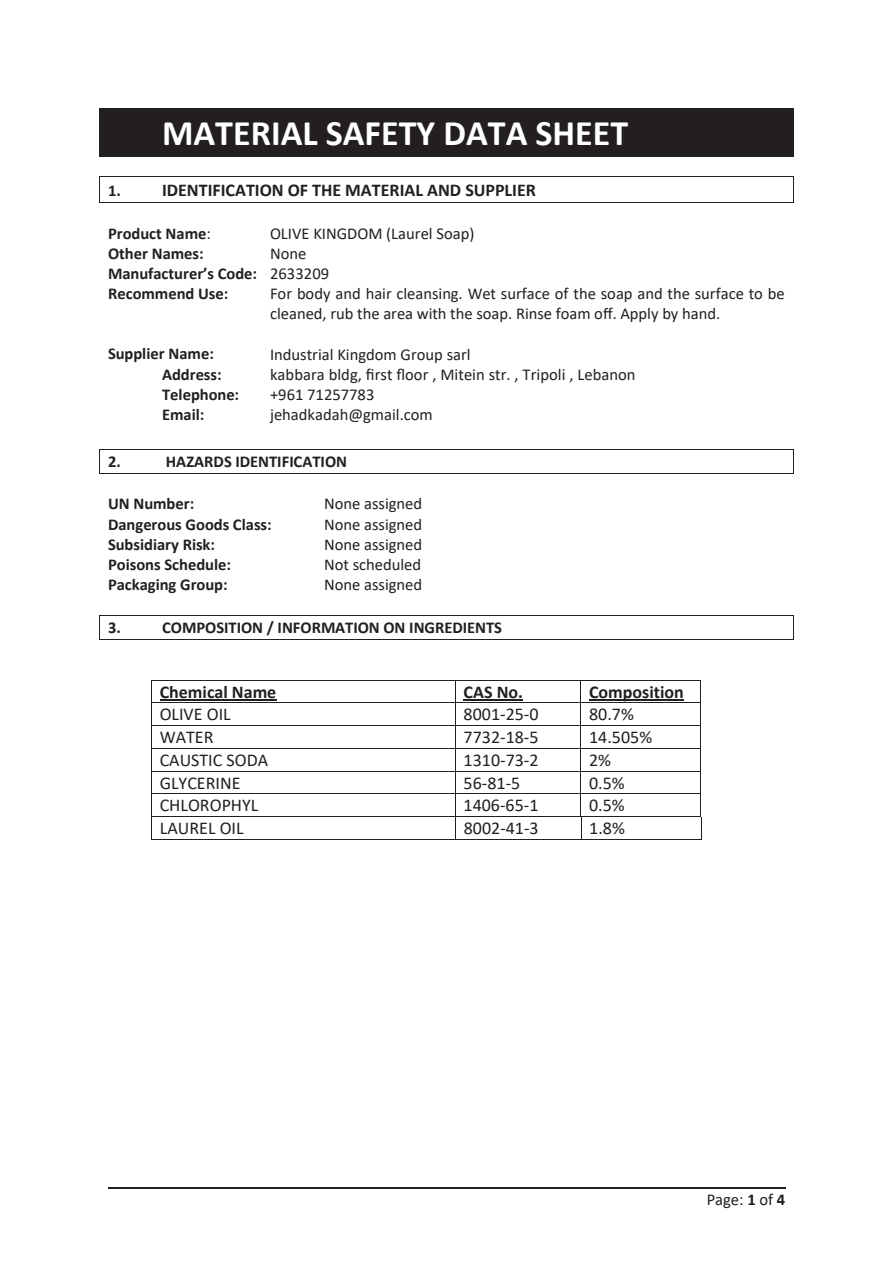
<style>
.page{position:relative;width:893px;height:1263px;background:#fff}
.page>*{position:absolute;margin:0;border:0;box-sizing:border-box;transform-origin:0 0}
.t1{font:700 36px "Calibri";color:#fff}
.t2{font:18px "Calibri";color:#231f20}
.t3{font:700 18px "Calibri";color:#231f20}
.t4{font:16.5px/20.1px "Calibri";color:#231f20}
.t5{font:700 16.5px/20.1px "Calibri";color:#231f20}
.s1{font-size:16.5px}
.s2{font-weight:400}
.s3{font-weight:700}
</style>
<div class="page">
<hr style="left:108px;top:1187px;width:677px;height:1px;background:#231f20">
<div style="left:100px;top:109px;width:693px;height:47px;background:#231f20"></div>
<hr style="left:100px;top:108px;width:693px;height:1px;background:#231f20">
<hr style="left:100px;top:156px;width:693px;height:1px;background:#231f20">
<hr style="left:99px;top:109px;width:1px;height:47px;background:#231f20">
<hr style="left:793px;top:109px;width:1px;height:47px;background:#231f20">
<hr style="left:100px;top:177px;width:693px;height:1px;background:#231f20">
<hr style="left:100px;top:202px;width:693px;height:1px;background:#231f20">
<svg style="left:99px;top:177px;width:1px;height:26px"></svg>
<svg style="left:793px;top:177px;width:1px;height:26px"></svg>
<hr style="left:100px;top:449px;width:693px;height:1px;background:#231f20">
<hr style="left:100px;top:473px;width:693px;height:1px;background:#231f20">
<svg style="left:99px;top:449px;width:1px;height:25px"></svg>
<svg style="left:793px;top:449px;width:1px;height:25px"></svg>
<hr style="left:100px;top:615px;width:693px;height:1px;background:#231f20">
<hr style="left:100px;top:639px;width:693px;height:1px;background:#231f20">
<svg style="left:99px;top:615px;width:1px;height:25px"></svg>
<svg style="left:793px;top:615px;width:1px;height:25px"></svg>
<hr style="left:160px;top:700px;width:116px;height:1px;background:#231f20">
<hr style="left:464px;top:700px;width:59px;height:1px;background:#231f20">
<hr style="left:589px;top:700px;width:95px;height:1px;background:#231f20">
<hr style="left:152px;top:680px;width:303px;height:1px;background:#231f20">
<hr style="left:456px;top:680px;width:125px;height:1px;background:#231f20">
<hr style="left:581px;top:680px;width:120px;height:1px;background:#231f20">
<hr style="left:152px;top:702px;width:303px;height:1px;background:#231f20">
<hr style="left:456px;top:702px;width:125px;height:1px;background:#231f20">
<hr style="left:581px;top:702px;width:120px;height:1px;background:#231f20">
<hr style="left:152px;top:725px;width:303px;height:1px;background:#231f20">
<hr style="left:456px;top:725px;width:125px;height:1px;background:#231f20">
<hr style="left:581px;top:725px;width:120px;height:1px;background:#231f20">
<hr style="left:152px;top:748px;width:303px;height:1px;background:#231f20">
<hr style="left:456px;top:748px;width:125px;height:1px;background:#231f20">
<hr style="left:581px;top:748px;width:120px;height:1px;background:#231f20">
<hr style="left:152px;top:771px;width:303px;height:1px;background:#231f20">
<hr style="left:456px;top:771px;width:125px;height:1px;background:#231f20">
<hr style="left:581px;top:771px;width:120px;height:1px;background:#231f20">
<hr style="left:152px;top:793px;width:303px;height:1px;background:#231f20">
<hr style="left:456px;top:793px;width:125px;height:1px;background:#231f20">
<hr style="left:581px;top:793px;width:120px;height:1px;background:#231f20">
<hr style="left:152px;top:816px;width:303px;height:1px;background:#231f20">
<hr style="left:456px;top:816px;width:125px;height:1px;background:#231f20">
<hr style="left:581px;top:816px;width:120px;height:1px;background:#231f20">
<svg style="left:151px;top:680px;width:1px;height:160px"></svg>
<hr style="left:152px;top:839px;width:303px;height:1px;background:#231f20">
<svg style="left:455px;top:680px;width:1px;height:160px"></svg>
<hr style="left:456px;top:839px;width:125px;height:1px;background:#231f20">
<svg style="left:581px;top:817px;width:1px;height:23px"></svg>
<hr style="left:582px;top:839px;width:119px;height:1px;background:#231f20">
<svg style="left:701px;top:817px;width:1px;height:23px"></svg>
<h1 class="t1" style="left:162px;top:107px;width:468px">MATERIAL SAFETY DATA SHEET</h1>
<p class="t3" style="left:108px;top:177px;width:429px"><span class="s1">1.</span> IDENTIFICATION OF THE MATERIAL AND SUPPLIER</p>
<p class="t5" style="left:108px;top:223px;width:104px">Product Name<span class="s2">:</span></p>
<p class="t4" style="left:270px;top:223px;width:206px">OLIVE KINGDOM (Laurel Soap)</p>
<p class="t5" style="left:108px;top:243px;width:97px">Other Names:</p>
<p class="t5" style="left:108px;top:243px;width:223px;text-indent:162px"><span class="s2">None<br></span>Manufacturer’s Code: <span class="s2">2633209<br></span>Recommend Use:</p>
<p class="t4" style="left:270px;top:283px;width:516px">For body and hair cleansing. Wet surface of the soap and the surface to be cleaned, rub the area with the soap. Rinse foam off. Apply by hand.</p>
<p class="t5" style="left:162px;top:344px;width:61px;text-indent:-54px">Supplier Name:<br>Address:</p>
<p class="t4" style="left:270px;top:344px;width:202px">Industrial Kingdom Group sarl</p>
<p class="t4" style="left:270px;top:364px;width:367px">kabbara bldg, first floor , Mitein str. , Tripoli , Lebanon</p>
<p class="t5" style="left:162px;top:384px;width:79px">Telephone:</p>
<p class="t4" style="left:270px;top:384px;width:106px">+961 71257783</p>
<p class="t5" style="left:162px;top:404px;width:44px">Email:</p>
<p class="t4" style="left:270px;top:404px;width:164px">jehadkadah@gmail.com</p>
<p class="t5" style="left:108px;top:451px;width:14px">2.</p>
<p class="t5" style="left:166px;top:451px;width:183px">HAZARDS IDENTIFICATION</p>
<p class="t5" style="left:108px;top:494px;width:88px">UN Number:</p>
<p class="t4" style="left:324px;top:493px;width:100px">None assigned</p>
<p class="t5" style="left:108px;top:514px;width:165px">Dangerous Goods Class:</p>
<p class="t4" style="left:324px;top:514px;width:100px">None assigned</p>
<p class="t5" style="left:108px;top:534px;width:109px">Subsidiary Risk:</p>
<p class="t4" style="left:324px;top:534px;width:100px">None assigned</p>
<p class="t5" style="left:108px;top:554px;width:125px">Poisons Schedule:</p>
<p class="t4" style="left:324px;top:554px;width:98px">Not scheduled</p>
<p class="t5" style="left:108px;top:574px;width:121px">Packaging Group:</p>
<p class="t4" style="left:324px;top:574px;width:100px">None assigned</p>
<p class="t5" style="left:108px;top:617px;width:14px">3.</p>
<p class="t5" style="left:162px;top:617px;width:342px">COMPOSITION / INFORMATION ON INGREDIENTS</p>
<p class="t3" style="left:160px;top:679px;width:118px">Chemical Name</p>
<p class="t3" style="left:464px;top:679px;width:61px">CAS No.</p>
<p class="t3" style="left:589px;top:679px;width:96px">Composition</p>
<p class="t2" style="left:160px;top:702px;width:73px">OLIVE OIL</p>
<p class="t2" style="left:464px;top:702px;width:77px">8001-25-0</p>
<p class="t2" style="left:589px;top:702px;width:46px">80.7%</p>
<p class="t2" style="left:160px;top:724px;width:55px">WATER</p>
<p class="t2" style="left:464px;top:724px;width:77px">7732-18-5</p>
<p class="t2" style="left:589px;top:724px;width:65px">14.505%</p>
<p class="t2" style="left:160px;top:747px;width:110px">CAUSTIC SODA</p>
<p class="t2" style="left:464px;top:747px;width:77px">1310-73-2</p>
<p class="t2" style="left:589px;top:747px;width:24px">2%</p>
<p class="t2" style="left:160px;top:770px;width:82px">GLYCERINE</p>
<p class="t2" style="left:464px;top:770px;width:58px">56-81-5</p>
<p class="t2" style="left:589px;top:770px;width:37px">0.5%</p>
<p class="t2" style="left:160px;top:793px;width:100px">CHLOROPHYL</p>
<p class="t2" style="left:589px;top:793px;width:37px">0.5%</p>
<p class="t2" style="left:464px;top:793px;width:76px">1406-65-1</p>
<p class="t2" style="left:160px;top:816px;width:85px">LAUREL OIL</p>
<p class="t2" style="left:464px;top:816px;width:76px">8002-41-3</p>
<p class="t2" style="left:589px;top:816px;width:37px">1.8%</p>
<p class="t4" style="left:707px;top:1189px;width:80px">Page: <span class="s3">1</span> of <span class="s3">4</span></p>
</div>
